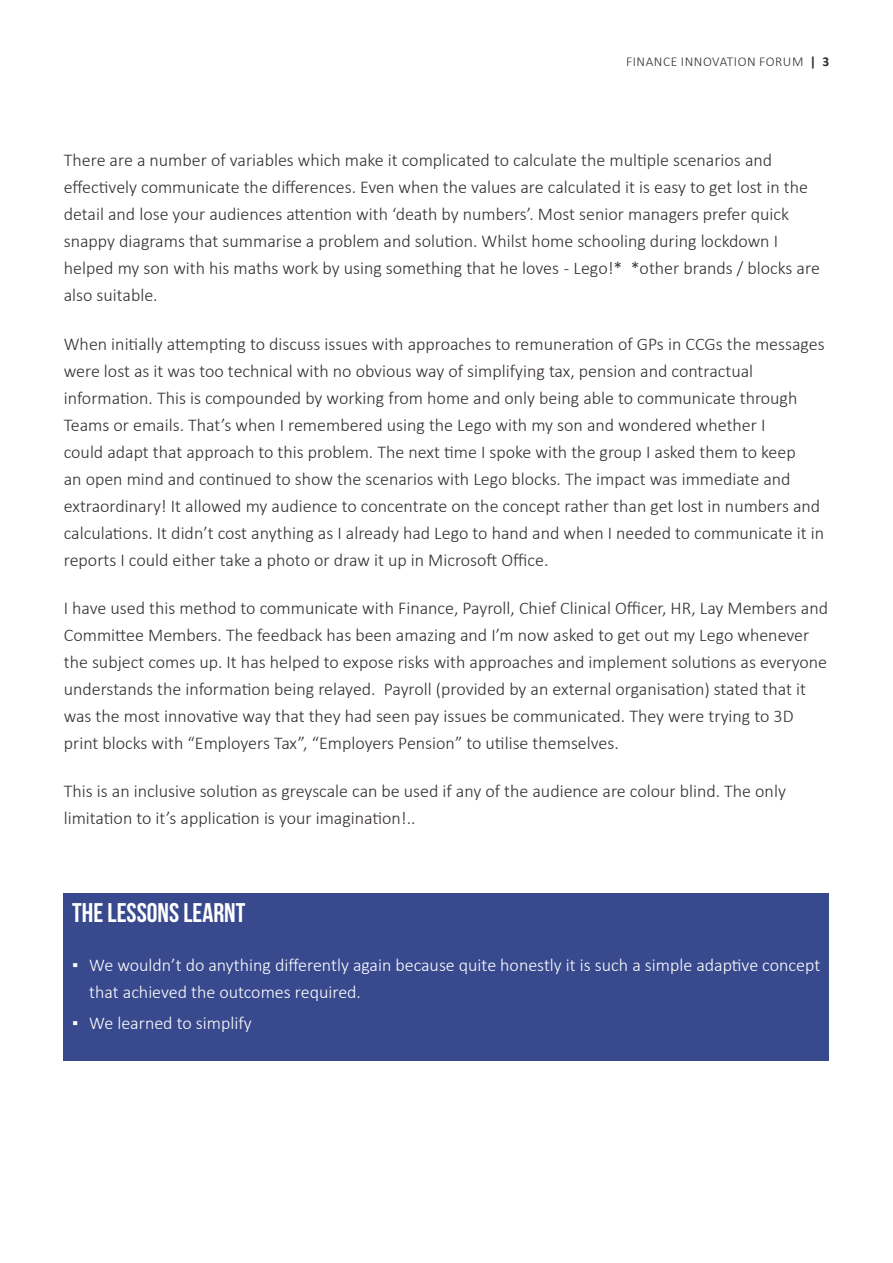
<style>
.page{position:relative;width:893px;height:1263px;background:#fff}
.page>*{position:absolute;margin:0;border:0;box-sizing:border-box;transform-origin:0 0}
.t1{font:700 27px "Bebas Neue";color:#fff}
.Sub_head_BEBAS{font:300 18px/27px "Calibri";color:#332e2e}
.t2{font:300 18px/27px "Calibri";color:#fff}
.t3{font:300 13.5px "Calibri";letter-spacing:.04em;color:#332e2e}
.t4{font:700 13.5px "Calibri";color:#39464c}
.s1{font-weight:300}
.s2{color:#332e2e}
.s3{font-weight:700}
</style>
<div class="page">
<div style="left:64px;top:893px;width:765px;height:167px;background:#38498e"></div>
<p class="t4" style="left:740px;top:52px;width:91px">XXXX <span class="s1">XXXX</span> <span class="s2">| 3</span></p>
<p class="t3" style="left:626px;top:53px;width:179px">FINANCE INNOVATION FORUM</p>
<p class="Sub_head_BEBAS" style="left:64px;top:147px;width:758px">There are a number of variables which make it complicated to calculate the multiple scenarios and effectively communicate the differences. Even when the values are calculated it is easy to get lost in the detail and lose your audiences attention with ‘death by numbers’. Most senior managers prefer quick snappy diagrams that summarise a problem and solution. Whilst home schooling during lockdown I helped my son with his maths work by using something that he loves - Lego!* *other brands / blocks are also suitable.</p>
<p class="Sub_head_BEBAS" style="left:64px;top:330px;width:762px">When initially attempting to discuss issues with approaches to remuneration of GPs in CCGs the messages were lost as it was too technical with no obvious way of simplifying tax, pension and contractual information. This is compounded by working from home and only being able to communicate through Teams or emails. That’s when I remembered using the Lego with my son and wondered whether I<br>could adapt that approach to this problem. The next time I spoke with the group I asked them to keep<br>an open mind and continued to show the scenarios with Lego blocks. The impact was immediate and extraordinary! It allowed my audience to concentrate on the concept rather than get lost in numbers and calculations. It didn’t cost anything as I already had Lego to hand and when I needed to communicate it in reports I could either take a photo or draw it up in Microsoft Office.</p>
<p class="Sub_head_BEBAS" style="left:64px;top:594px;width:766px">I have used this method to communicate with Finance, Payroll, Chief Clinical Officer, HR, Lay Members and Committee Members. The feedback has been amazing and I’m now asked to get out my Lego whenever the subject comes up. It has helped to expose risks with approaches and implement solutions as everyone understands the information being relayed. Payroll (provided by an external organisation) stated that it was the most innovative way that they had seen pay issues be communicated. They were trying to 3D print blocks with “Employers Tax”, “Employers Pension” to utilise themselves.</p>
<p class="Sub_head_BEBAS" style="left:64px;top:778px;width:724px">This is an inclusive solution as greyscale can be used if any of the audience are colour blind. The only limitation to it’s application is your imagination!..</p>
<p class="t1" style="left:72px;top:898px;width:175px">THE LESSONS LEARNT</p>
<p class="t2" style="left:89px;top:951px;width:732px;text-indent:-17px"><span class="s3">▪</span> We wouldn’t do anything differently again because quite honestly it is such a simple adaptive concept that achieved the outcomes required.</p>
<p class="t2" style="left:72px;top:1010px;width:181px"><span class="s3">▪</span> We learned to simplify</p>
</div>
